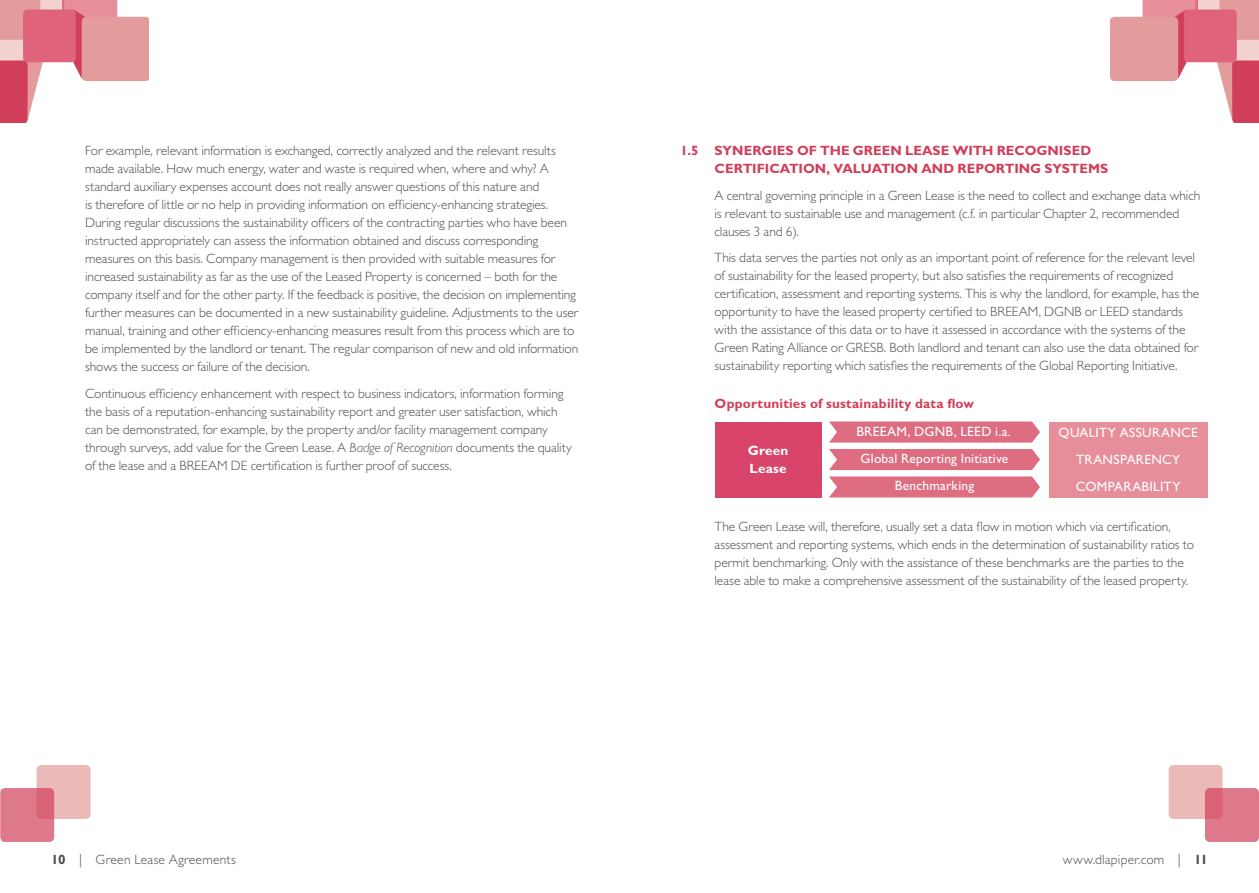
<style>
.page{position:relative;width:1259px;height:893px;background:#fff}
.page>*{position:absolute;margin:0;border:0;box-sizing:border-box;transform-origin:0 0}
.t1{font:300 13.5px/18px "Gill Sans Std";letter-spacing:-.005em;color:#4d4d4f}
.t2{font:700 13.5px "Gill Sans Std";letter-spacing:.01em;color:#d13e59}
.t3{font:13.5px/27.5px "Gill Sans Std";letter-spacing:.02em;color:#fff;text-align:center}
.t4{font:300 13.5px "Gill Sans Std";letter-spacing:.02em;color:#4d4d4f}
.t5{font:300 13.5px "Gill Sans Std";letter-spacing:.015em;color:#4d4d4f}
.t6{font:700 13.5px/18px "Gill Sans Std";letter-spacing:.02em;color:#fff}
.s1{font-style:italic}
.s2{font-weight:700}
</style>
<div class="page">
<div style="left:37px;top:765px;width:54px;height:54px;background:#ecb9b9;border-radius:5px"></div>
<div style="left:0;top:788px;width:54px;height:54px;background:linear-gradient(to right,#df7c8f,#db6d7f);border-radius:5px"></div>
<div style="left:1168px;top:765px;width:54px;height:54px;background:#ecb9b9;border-radius:5px"></div>
<svg style="left:1205px;top:788px;width:54px;height:54px;background:#dd7487"></svg>
<svg style="left:0;top:0;width:149px;height:122px"></svg>
<svg style="left:1111px;top:0;width:148px;height:122px"></svg>
<div style="left:715px;top:422px;width:106px;height:75px;background:#d9446a"></div>
<svg style="left:829px;top:421px;width:211px;height:22px;background:#e1788a"></svg>
<div style="left:829px;top:449px;width:211px;height:21px;background:#df6d81"></div>
<svg style="left:829px;top:476px;width:211px;height:21px;background:#e07588"></svg>
<div style="left:1048px;top:422px;width:159px;height:75px;background:#e68e9a"></div>
<p class="t1" style="left:85px;top:142px;width:495px">For example, relevant information is exchanged, correctly analyzed and the relevant results made available. How much energy, water and waste is required when, where and why? A standard auxiliary expenses account does not really answer questions of this nature and<br>is therefore of little or no help in providing information on efficiency-enhancing strategies.<br>During regular discussions the sustainability officers of the contracting parties who have been instructed appropriately can assess the information obtained and discuss corresponding measures on this basis. Company management is then provided with suitable measures for increased sustainability as far as the use of the Leased Property is concerned – both for the company itself and for the other party. If the feedback is positive, the decision on implementing further measures can be documented in a new sustainability guideline. Adjustments to the user manual, training and other efficiency-enhancing measures result from this process which are to be implemented by the landlord or tenant. The regular comparison of new and old information shows the success or failure of the decision.</p>
<p class="t1" style="left:85px;top:384px;width:488px">Continuous efficiency enhancement with respect to business indicators, information forming the basis of a reputation-enhancing sustainability report and greater user satisfaction, which can be demonstrated, for example, by the property and/or facility management company through surveys, add value for the Green Lease. A <span class="s1">Badge of Recognition</span> documents the quality of the lease and a BREEAM DE certification is further proof of success.</p>
<p class="t2" style="left:680px;top:143px;width:62px">1.5 SYNERGIES</p>
<p class="t2" style="left:797px;top:143px;width:34px">OF THE</p>
<p class="t2" style="left:853px;top:143px;width:22px">GREEN</p>
<p class="t2" style="left:905px;top:143px;width:18px">LEASE</p>
<p class="t2" style="left:952px;top:143px;width:11px">WITH</p>
<p class="t2" style="left:996px;top:143px;width:39px">RECOGNISED</p>
<p class="t2" style="left:714px;top:161px;width:19px">CERTIFI</p>
<p class="t2" style="left:769px;top:161px;width:21px">CATION</p>
<p class="t2" style="left:826px;top:161px;width:56px">, VALUATION</p>
<p class="t2" style="left:921px;top:161px;width:12px">AND</p>
<p class="t2" style="left:957px;top:161px;width:11px">REPORTING</p>
<p class="t2" style="left:1044px;top:161px;width:28px">SYSTEMS</p>
<p class="t1" style="left:714px;top:186px;width:487px">A central governing principle in a Green Lease is the need to collect and exchange data which is relevant to sustainable use and management (c.f. in particular Chapter 2, recommended clauses 3 and 6).</p>
<p class="t1" style="left:714px;top:249px;width:486px">This data serves the parties not only as an important point of reference for the relevant level of sustainability for the leased property, but also satisfies the requirements of recognized certification, assessment and reporting systems. This is why the landlord, for example, has the opportunity to have the leased property certified to BREEAM, DGNB or LEED standards with the assistance of this data or to have it assessed in accordance with the systems of the Green Rating Alliance or GRESB. Both landlord and tenant can also use the data obtained for sustainability reporting which satisfies the requirements of the Global Reporting Initiative.</p>
<p class="t2" style="left:714px;top:395px;width:261px">OPPORTUNITIES OF SUSTAINABILITY DATA FLOW</p>
<p class="t6" style="left:748px;top:442px;width:42px">GREEN<br>LEASE</p>
<p class="t3" style="left:856px;top:417px;width:156px">BREEAM, DGNB, LEED i.a.<br>Global Reporting Initiative<br>Benchmarking</p>
<p class="t3" style="left:1058px;top:419px;width:141px;line-height:27px">QUALITY ASSURANCE<br>TRANSPARENCY<br>COMPARABILITY</p>
<p class="t1" style="left:714px;top:518px;width:481px">The Green Lease will, therefore, usually set a data flow in motion which via certification, assessment and reporting systems, which ends in the determination of sustainability ratios to permit benchmarking. Only with the assistance of these benchmarks are the parties to the lease able to make a comprehensive assessment of the sustainability of the leased property.</p>
<p class="t4" style="left:51px;top:852px;width:186px"><span class="s2">10</span> | Green Lease Agreements</p>
<p class="t5" style="left:1063px;top:852px;width:147px">www.dlapiper.com | <span class="s2">11</span></p>
</div>
